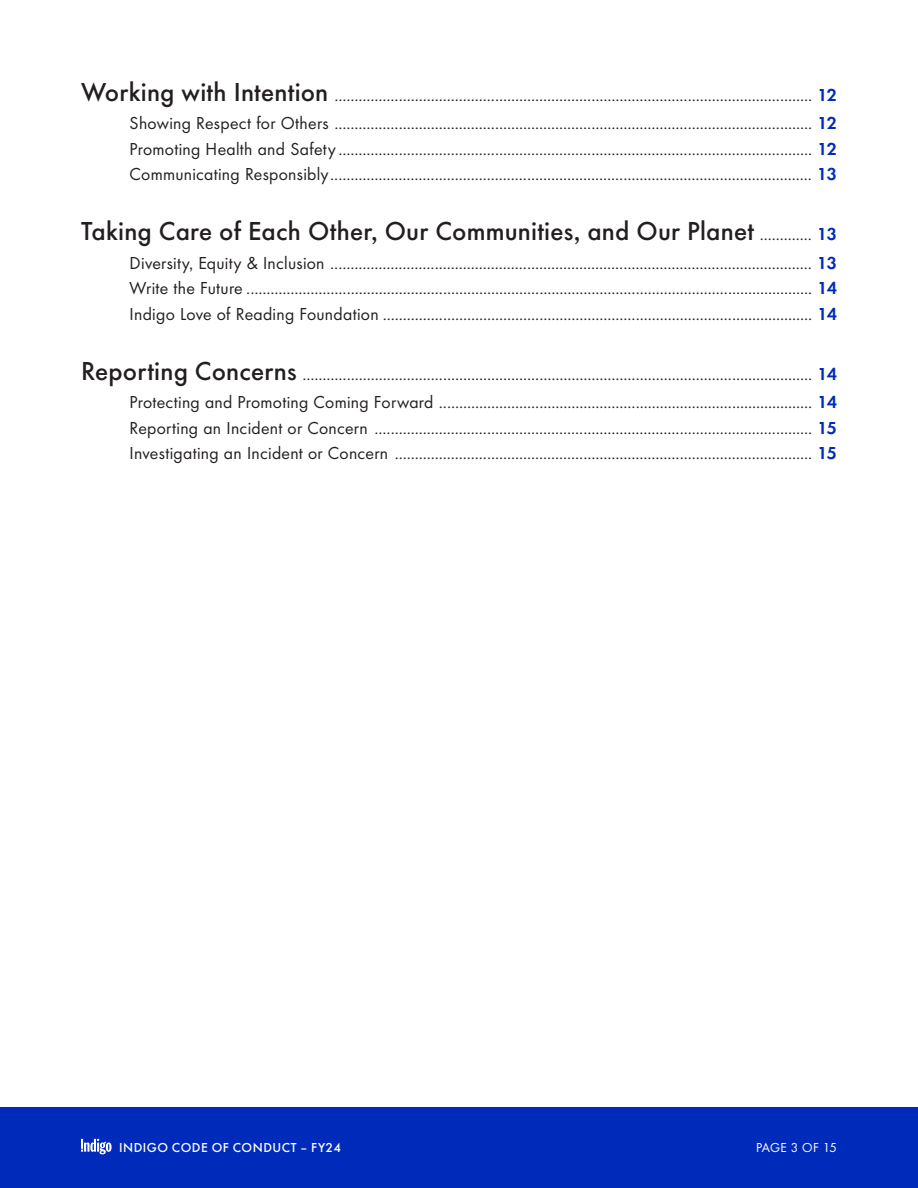
<style>
.page{position:relative;width:918px;height:1188px;background:#fff}
.page>*{position:absolute;margin:0;border:0;box-sizing:border-box;transform-origin:0 0}
.t1{font:500 27px "Futura Indigo";letter-spacing:.005em;color:#231f20}
.t2{font:18px "Futura Indigo";letter-spacing:.015em;color:#231f20}
.Subcopy{font:500 13.5px "Futura Indigo";letter-spacing:.035em;color:#fff}
.Subcopy-2{font:13.5px "Futura Indigo";letter-spacing:.005em;color:#fff}
.s1{font-weight:500;font-size:27px}
.s2{font-weight:600;color:#002bba}
.s3{font-weight:400;font-size:18px}
.s4{font-weight:600;font-size:18px;color:#002bba}
</style>
<div class="page">
<div style="left:0;top:1107px;width:918px;height:81px;background:#002bba"></div>
<svg style="left:81px;top:1139px;width:31px;height:15px"></svg>
<p class="t2" style="left:81px;top:82px;width:758px"><span class="s1">Working with Intention</span> ....................................................................................................................... <span class="s2">12</span></p>
<p class="t2" style="left:130px;top:111px;width:709px">Showing Respect for Others ....................................................................................................................... <span class="s2">12</span></p>
<p class="t2" style="left:130px;top:136px;width:709px">Promoting Health and Safety ...................................................................................................................... <span class="s2">12</span></p>
<p class="t2" style="left:130px;top:162px;width:709px">Communicating Responsibly........................................................................................................................ <span class="s2">13</span></p>
<p class="t1" style="left:81px;top:211px;width:757px">Taking Care of Each Other, Our Communities, and Our Planet <span class="s3">.............</span> <span class="s4">13</span></p>
<p class="t2" style="left:130px;top:250px;width:709px">Diversity, Equity &amp; Inclusion ........................................................................................................................ <span class="s2">13</span></p>
<p class="t2" style="left:130px;top:276px;width:709px">Write the Future ............................................................................................................................................. <span class="s2">14</span></p>
<p class="t2" style="left:130px;top:301px;width:709px">Indigo Love of Reading Foundation ........................................................................................................... <span class="s2">14</span></p>
<p class="t2" style="left:81px;top:361px;width:758px"><span class="s1">Reporting Concerns</span> ............................................................................................................................... <span class="s2">14</span></p>
<p class="t2" style="left:130px;top:390px;width:709px">Protecting and Promoting Coming Forward ............................................................................................. <span class="s2">14</span></p>
<p class="t2" style="left:130px;top:415px;width:709px">Reporting an Incident or Concern ............................................................................................................. <span class="s2">15</span></p>
<p class="t2" style="left:130px;top:441px;width:709px">Investigating an Incident or Concern ........................................................................................................ <span class="s2">15</span></p>
<p class="Subcopy" style="left:119px;top:1137px;width:224px">INDIGO CODE OF CONDUCT – FY24</p>
<p class="Subcopy-2" style="left:756px;top:1138px;width:82px">PAGE 3 OF 15</p>
</div>
